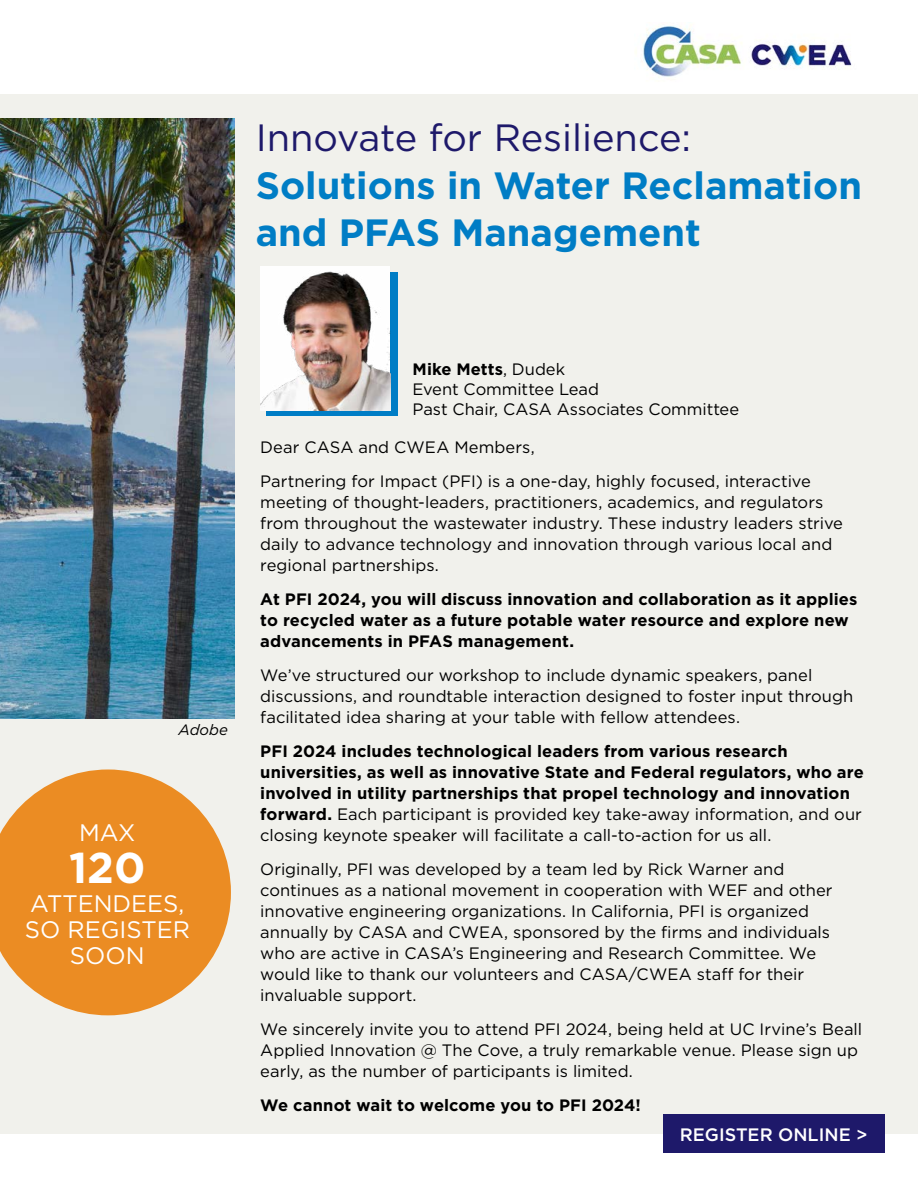
<style>
.page{position:relative;width:918px;height:1188px;background:#fff}
.page>*{position:absolute;margin:0;border:0;box-sizing:border-box;transform-origin:0 0}
.t1{font:700 43.05px "Gotham";color:#fff}
.t2{font:700 37.95px/47.4px "Gotham";color:#007dc5}
.t3{font:37.95px "Gotham";color:#1e196a}
.t4{font:23.85px/25.7px "Gotham";color:#fff;text-align:center}
.t5{font:500 18px "Gotham";color:#fff}
.t6{font:16.5px/21px "Gotham";color:#000}
.t7{font:700 16.5px/21px "Gotham";letter-spacing:.005em;color:#000}
.t8{font:italic 15px "Gotham";color:#000}
.s1{font-weight:700}
.s2{font-weight:400}
</style>
<div class="page">
<div style="left:1px;top:95px;width:917px;height:1039px;background:#f1f1ec"></div>
<img style="left:0;top:119px;width:234px;height:599px">
<div style="left:266px;top:272px;width:132px;height:144px;background:#007dc5"></div>
<img style="left:261px;top:266px;width:129px;height:144px">
<img style="left:643px;top:26px;width:209px;height:51px">
<svg style="left:0;top:770px;width:231px;height:245px;fill:#eb8c23"></svg>
<div style="left:663px;top:1115px;width:221px;height:38px;background:#1e196a"></div>
<h2 class="t3" style="left:256px;top:113px;width:437px">Innovate for Resilience:</h2>
<h2 class="t2" style="left:256px;top:161px;width:608px">Solutions in Water Reclamation and PFAS Management</h2>
<p class="t8" style="left:178px;top:720px;width:51px">Adobe</p>
<h3 class="t4" style="left:79px;top:819px;width:58px">MAX</h3>
<h1 class="t1" style="left:69px;top:839px;width:78px">120</h1>
<h3 class="t4" style="left:25px;top:891px;width:167px">ATTENDEES,<br>SO REGISTER<br>SOON</h3>
<p class="t6" style="left:413px;top:359px;width:328px;line-height:19.8px"><span class="s1">Mike Metts</span>, Dudek<br>Event Committee Lead<br>Past Chair, CASA Associates Committee</p>
<p class="t6" style="left:260px;top:430px;width:552px;line-height:33.9px">Dear CASA and CWEA Members,<br>Partnering for Impact (PFI) is a one-day, highly focused, interactive</p>
<p class="t6" style="left:260px;top:491px;width:584px">meeting of thought-leaders, practitioners, academics, and regulators from throughout the wastewater industry. These industry leaders strive daily to advance technology and innovation through various local and regional partnerships.</p>
<p class="t7" style="left:260px;top:588px;width:599px">At PFI 2024, you will discuss innovation and collaboration as it applies to recycled water as a future potable water resource and explore new advancements in PFAS management.</p>
<p class="t6" style="left:260px;top:664px;width:595px">We’ve structured our workshop to include dynamic speakers, panel discussions, and roundtable interaction designed to foster input through facilitated idea sharing at your table with fellow attendees.</p>
<p class="t7" style="left:260px;top:740px;width:605px">PFI 2024 includes technological leaders from various research universities, as well as innovative State and Federal regulators, who are involved in utility partnerships that propel technology and innovation forward. <span class="s2">Each participant is provided key take-away information, and our closing keynote speaker will facilitate a call-to-action for us all.</span></p>
<p class="t6" style="left:260px;top:858px;width:574px">Originally, PFI was developed by a team led by Rick Warner and continues as a national movement in cooperation with WEF and other innovative engineering organizations. In California, PFI is organized annually by CASA and CWEA, sponsored by the firms and individuals who are active in CASA’s Engineering and Research Committee. We would like to thank our volunteers and CASA/CWEA staff for their invaluable support.</p>
<p class="t6" style="left:260px;top:1018px;width:603px">We sincerely invite you to attend PFI 2024, being held at UC Irvine’s Beall<br>Applied Innovation @ The Cove, a truly remarkable venue. Please sign up early, as the number of participants is limited.</p>
<p class="t7" style="left:260px;top:1094px;width:382px">We cannot wait to welcome you to PFI 2024!</p>
<p class="t5" style="left:680px;top:1123px;width:189px">REGISTER ONLINE &gt;</p>
</div>
